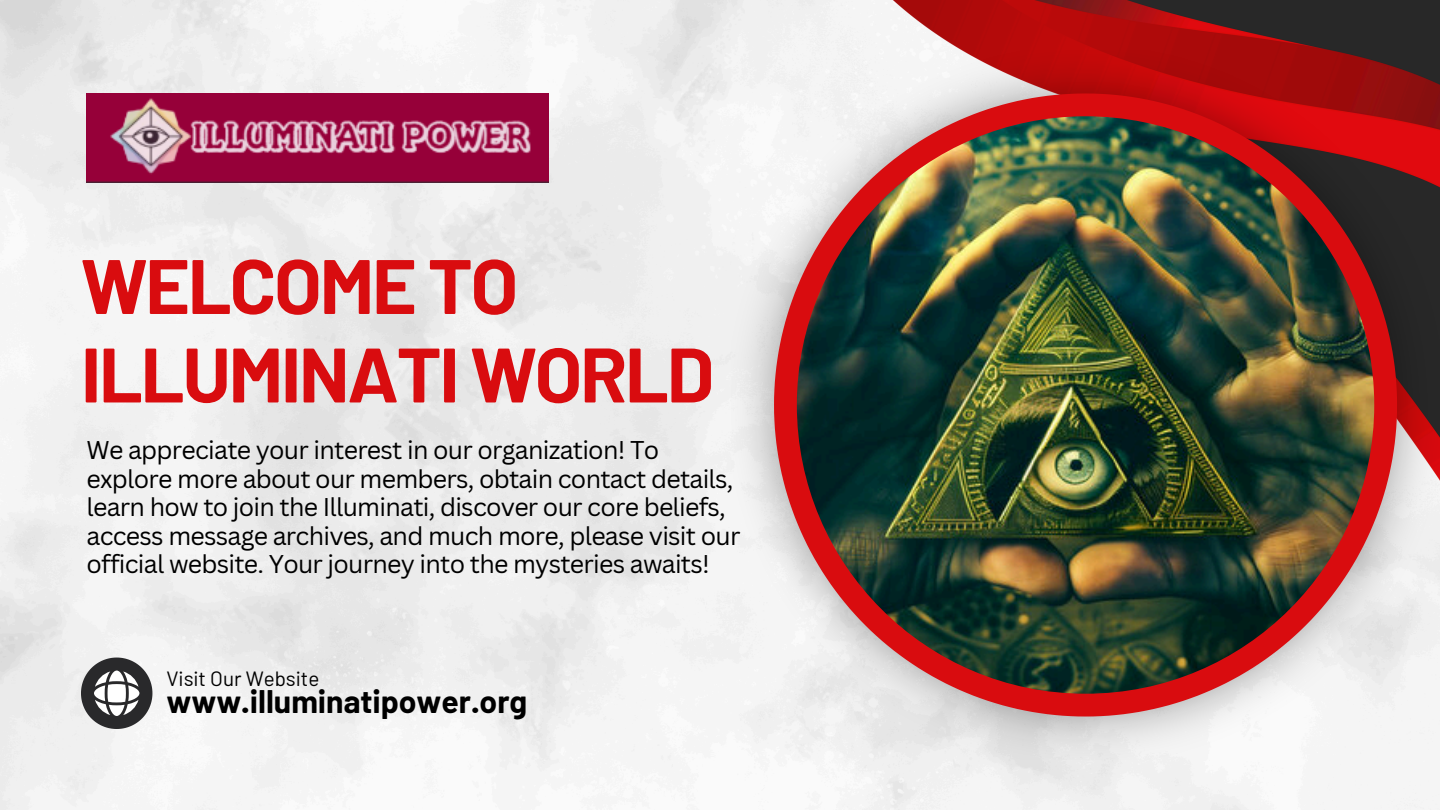
<style>
.page{position:relative;width:1440px;height:810px;background:#fff}
.page>*{position:absolute;margin:0;border:0;box-sizing:border-box;transform-origin:0 0}
.t1{font:700 77px/88.5px "Barlow";letter-spacing:-.03em;color:#d90c0f}
.t2{font:700 31.9px "Barlow";color:#000}
.t3{font:25px/28.5px "Canva Sans";letter-spacing:-.03em;color:#000}
.t4{font:20.6px "Barlow";color:#000}
</style>
<div class="page">
<img style="left:0;top:0;width:1440px;height:810px">
<img style="left:825px;top:0;width:615px;height:51px">
<img style="left:731px;top:51px;width:709px;height:708px">
<svg style="left:774px;top:93px;width:623px;height:624px"></svg>
<img style="left:797px;top:116px;width:577px;height:578px;border-radius:50%">
<svg style="left:81px;top:658px;width:71px;height:71px"></svg>
<img style="left:87px;top:93px;width:462px;height:90px">
<p class="t1" style="left:81px;top:239px;width:635px">WELCOME TO<br>ILLUMINATI WORLD</p>
<p class="t3" style="left:87px;top:435px;width:655px">We appreciate your interest in our organization! To explore more about our members, obtain contact details, learn how to join the Illuminati, discover our core beliefs, access message archives, and much more, please visit our official website. Your journey into the mysteries awaits!</p>
<p class="t4" style="left:166px;top:666px;width:155px">Visit Our Website</p>
<p class="t2" style="left:166px;top:681px;width:362px">www.illuminatipower.org</p>
</div>
